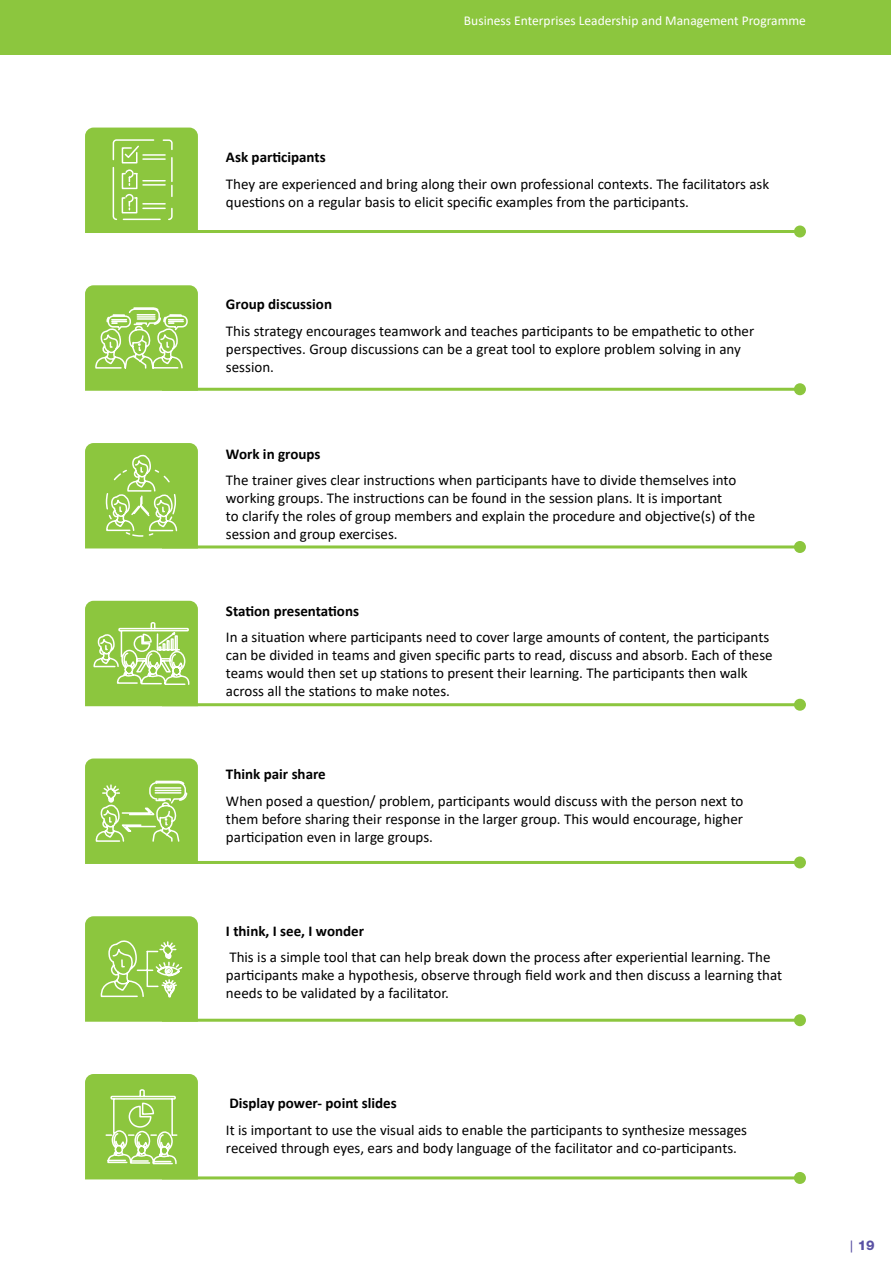
<style>
.page{position:relative;width:891px;height:1269px;background:#fff}
.page>*{position:absolute;margin:0;border:0;box-sizing:border-box;transform-origin:0 0}
.t1{font:15px/18px "Calibri";color:#000}
.t2{font:700 15px "Calibri";color:#000}
.t3{font:13.5px "Calibri";color:#fff}
.t4{font:800 13.5px "Helvetica Neue LT Pro";color:#5a51a4}
.s1{font-family:"Calibri";font-weight:400}
</style>
<div class="page">
<div style="left:0;top:0;width:891px;height:55px;background:#8cc63e"></div>
<hr style="left:162px;top:230px;width:638px;height:3px;background:#8cc63e">
<div style="left:794px;top:226px;width:12px;height:12px;background:#8cc63e;border-radius:50%"></div>
<hr style="left:162px;top:388px;width:638px;height:3px;background:#8cc63e">
<div style="left:794px;top:383px;width:12px;height:12px;background:#8cc63e;border-radius:50%"></div>
<svg style="left:85px;top:128px;width:113px;height:263px"></svg>
<hr style="left:162px;top:545px;width:638px;height:3px;background:#8cc63e">
<div style="left:794px;top:541px;width:12px;height:12px;background:#8cc63e;border-radius:50%"></div>
<svg style="left:85px;top:443px;width:113px;height:105px"></svg>
<hr style="left:162px;top:703px;width:638px;height:3px;background:#8cc63e">
<div style="left:794px;top:699px;width:12px;height:12px;background:#8cc63e;border-radius:50%"></div>
<hr style="left:162px;top:861px;width:638px;height:3px;background:#8cc63e">
<div style="left:794px;top:856px;width:12px;height:12px;background:#8cc63e;border-radius:50%"></div>
<svg style="left:85px;top:601px;width:113px;height:263px"></svg>
<hr style="left:162px;top:1019px;width:638px;height:3px;background:#8cc63e">
<div style="left:794px;top:1014px;width:12px;height:12px;background:#8cc63e;border-radius:50%"></div>
<svg style="left:85px;top:916px;width:113px;height:106px"></svg>
<hr style="left:162px;top:1176px;width:638px;height:3px;background:#8cc63e">
<div style="left:794px;top:1172px;width:12px;height:12px;background:#8cc63e;border-radius:50%"></div>
<svg style="left:85px;top:1074px;width:113px;height:105px"></svg>
<p class="t3" style="left:464px;top:11px;width:343px">Business Enterprises Leadership and Management Programme</p>
<p class="t2" style="left:226px;top:147px;width:101px">Ask participants</p>
<p class="t1" style="left:226px;top:174px;width:545px">They are experienced and bring along their own professional contexts. The facilitators ask questions on a regular basis to elicit specific examples from the participants.</p>
<p class="t2" style="left:226px;top:293px;width:108px">Group discussion</p>
<p class="t1" style="left:226px;top:321px;width:530px">This strategy encourages teamwork and teaches participants to be empathetic to other perspectives. Group discussions can be a great tool to explore problem solving in any session.</p>
<p class="t2" style="left:226px;top:443px;width:96px">Work in groups</p>
<p class="t1" style="left:226px;top:471px;width:531px">The trainer gives clear instructions when participants have to divide themselves into working groups. The instructions can be found in the session plans. It is important<br>to clarify the roles of group members and explain the procedure and objective(s) of the session and group exercises.</p>
<p class="t2" style="left:226px;top:600px;width:135px">Station presentations</p>
<p class="t1" style="left:226px;top:628px;width:548px">In a situation where participants need to cover large amounts of content, the participants can be divided in teams and given specific parts to read, discuss and absorb. Each of these teams would then set up stations to present their learning. The participants then walk across all the stations to make notes.</p>
<p class="t2" style="left:226px;top:764px;width:101px">Think pair share</p>
<p class="t1" style="left:226px;top:791px;width:519px;text-align:justify">When posed a question/ problem, participants would discuss with the person next to them before sharing their response in the larger group. This would encourage, higher participation even in large groups.</p>
<p class="t2" style="left:226px;top:920px;width:140px">I think, I see, I wonder</p>
<p class="t1" style="left:226px;top:948px;width:558px">This is a simple tool that can help break down the process after experiential learning. The participants make a hypothesis, observe through field work and then discuss a learning that needs to be validated by a facilitator.</p>
<p class="t2" style="left:229px;top:1093px;width:169px">Display power- point slides</p>
<p class="t1" style="left:226px;top:1120px;width:523px">It is important to use the visual aids to enable the participants to synthesize messages received through eyes, ears and body language of the facilitator and co-participants.</p>
<p class="t4" style="left:849px;top:1237px;width:28px"><span class="s1">|</span> 19</p>
</div>
